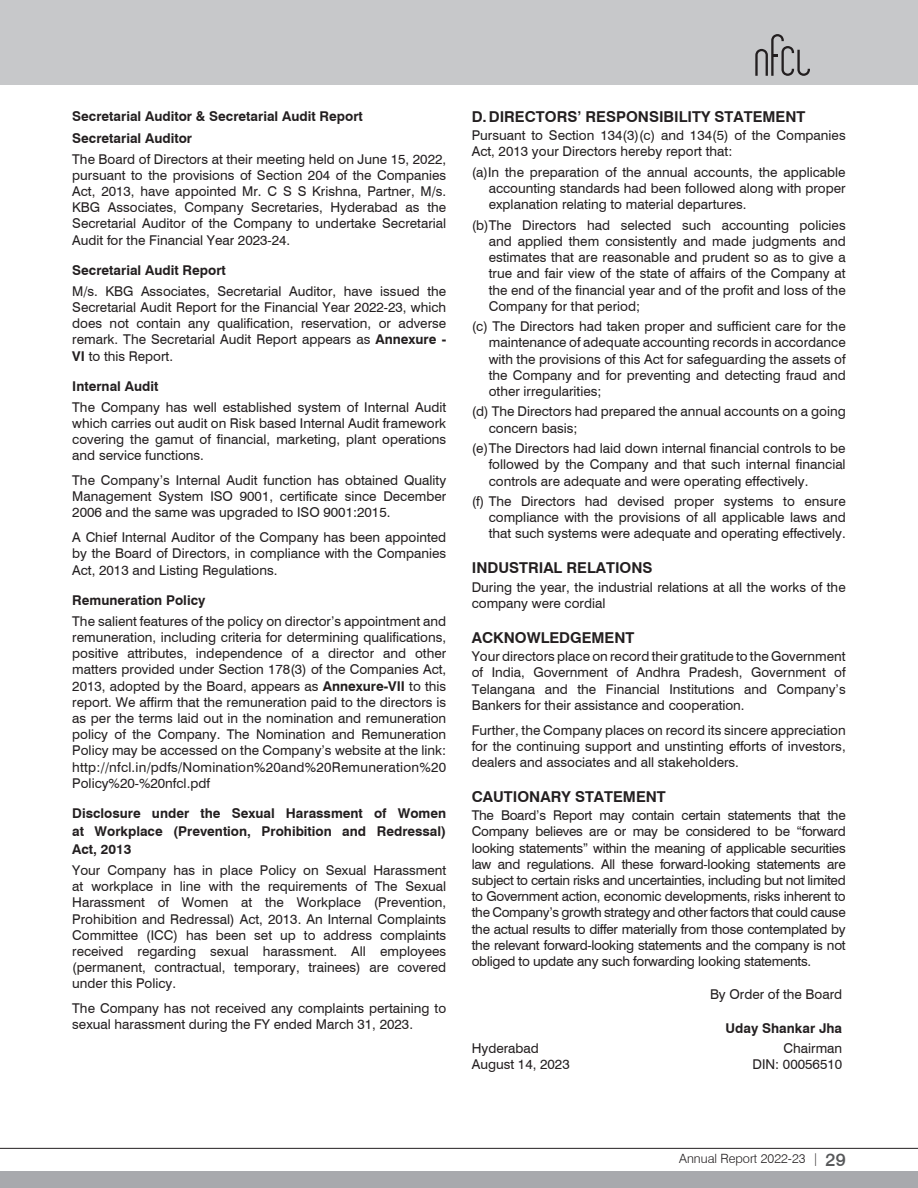
<style>
.page{position:relative;width:918px;height:1188px;background:#fff}
.page>*{position:absolute;margin:0;border:0;box-sizing:border-box;transform-origin:0 0}
.t1{font:700 15px "Swiss 721 Cyrillic BT";color:#231f20}
.t2{font:13.5px/16.2px "Swiss 721 Cyrillic BT";color:#231f20;text-align:justify}
.t3{font:700 13.5px/18px "Swiss 721 Cyrillic BT";color:#231f20}
.t4{font:300 12.75px "Swiss 721 BT";color:#231f20}
.s1{font-weight:700}
.s2{font-weight:500;font-size:18px;color:#57585a}
</style>
<div class="page">
<div style="left:0;top:0;width:918px;height:85px;background:#c7c8ca"></div>
<div style="left:0;top:1171px;width:918px;height:17px;background:#a8a9ad"></div>
<hr style="left:0;top:1148px;width:918px;height:1px;background:#231f20">
<svg style="left:755px;top:34px;width:55px;height:42px"></svg>
<p class="t3" style="left:72px;top:105px;width:292px;line-height:22.2px">Secretarial Auditor &amp; Secretarial Audit Report<br>Secretarial Auditor</p>
<p class="t2" style="left:72px;top:151px;width:375px">The Board of Directors at their meeting held on June 15, 2022, pursuant to the provisions of Section 204 of the Companies Act, 2013, have appointed Mr. C S S Krishna, Partner, M/s.<br>KBG Associates, Company Secretaries, Hyderabad as the Secretarial Auditor of the Company to undertake Secretarial Audit for the Financial Year 2023-24.</p>
<p class="t3" style="left:72px;top:261px;width:155px">Secretarial Audit Report</p>
<p class="t2" style="left:72px;top:283px;width:375px">M/s. KBG Associates, Secretarial Auditor, have issued the Secretarial Audit Report for the Financial Year 2022-23, which does not contain any qualification, reservation, or adverse remark. The Secretarial Audit Report appears as <span class="s1">Annexure - VI</span> to this Report.</p>
<p class="t3" style="left:72px;top:377px;width:88px">Internal Audit</p>
<p class="t2" style="left:72px;top:399px;width:375px">The Company has well established system of Internal Audit which carries out audit on Risk based Internal Audit framework covering the gamut of financial, marketing, plant operations and service functions.</p>
<p class="t2" style="left:72px;top:472px;width:375px">The Company’s Internal Audit function has obtained Quality Management System ISO 9001, certificate since December 2006 and the same was upgraded to ISO 9001:2015.</p>
<p class="t2" style="left:72px;top:529px;width:375px">A Chief Internal Auditor of the Company has been appointed by the Board of Directors, in compliance with the Companies Act, 2013 and Listing Regulations.</p>
<p class="t3" style="left:72px;top:591px;width:135px">Remuneration Policy</p>
<p class="t2" style="left:72px;top:613px;width:375px">The salient features of the policy on director’s appointment and remuneration, including criteria for determining qualifications, positive attributes, independence of a director and other matters provided under Section 178(3) of the Companies Act, 2013, adopted by the Board, appears as <span class="s1">Annexure-VII</span> to this report. We affirm that the remuneration paid to the directors is as per the terms laid out in the nomination and remuneration policy of the Company. The Nomination and Remuneration Policy may be accessed on the Company’s website at the link: http://nfcl.in/pdfs/Nomination%20and%20Remuneration%20<br>Policy%20-%20nfcl.pdf</p>
<p class="t3" style="left:72px;top:805px;width:375px;text-align:justify">Disclosure under the Sexual Harassment of Women at Workplace (Prevention, Prohibition and Redressal)<br>Act, 2013</p>
<p class="t2" style="left:72px;top:862px;width:375px">Your Company has in place Policy on Sexual Harassment at workplace in line with the requirements of The Sexual Harassment of Women at the Workplace (Prevention, Prohibition and Redressal) Act, 2013. An Internal Complaints Committee (ICC) has been set up to address complaints received regarding sexual harassment. All employees (permanent, contractual, temporary, trainees) are covered under this Policy.</p>
<p class="t2" style="left:72px;top:1000px;width:375px">The Company has not received any complaints pertaining to sexual harassment during the FY ended March 31, 2023.</p>
<p class="t1" style="left:472px;top:108px;width:335px">D.DIRECTORS’ RESPONSIBILITY STATEMENT</p>
<p class="t2" style="left:472px;top:127px;width:375px">Pursuant to Section 134(3)(c) and 134(5) of the Companies<br>Act, 2013 your Directors hereby report that:</p>
<p class="t2" style="left:489px;top:164px;width:358px;text-indent:-17px">(a)In the preparation of the annual accounts, the applicable accounting standards had been followed along with proper explanation relating to material departures.</p>
<p class="t2" style="left:489px;top:217px;width:358px;text-indent:-17px">(b)The Directors had selected such accounting policies and applied them consistently and made judgments and estimates that are reasonable and prudent so as to give a true and fair view of the state of affairs of the Company at the end of the financial year and of the profit and loss of the Company for that period;</p>
<p class="t2" style="left:489px;top:318px;width:358px;text-indent:-17px">(c) The Directors had taken proper and sufficient care for the maintenance of adequate accounting records in accordance with the provisions of this Act for safeguarding the assets of the Company and for preventing and detecting fraud and other irregularities;</p>
<p class="t2" style="left:489px;top:403px;width:358px;text-indent:-17px">(d) The Directors had prepared the annual accounts on a going concern basis;</p>
<p class="t2" style="left:489px;top:440px;width:358px;text-indent:-17px">(e)The Directors had laid down internal financial controls to be followed by the Company and that such internal financial controls are adequate and were operating effectively.</p>
<p class="t2" style="left:489px;top:493px;width:358px;text-indent:-17px">(f) The Directors had devised proper systems to ensure compliance with the provisions of all applicable laws and that such systems were adequate and operating effectively.</p>
<p class="t1" style="left:472px;top:559px;width:182px">INDUSTRIAL RELATIONS</p>
<p class="t2" style="left:472px;top:579px;width:375px">During the year, the industrial relations at all the works of the company were cordial</p>
<p class="t1" style="left:472px;top:628px;width:164px">ACKNOWLEDGEMENT</p>
<p class="t2" style="left:472px;top:648px;width:375px">Your directors place on record their gratitude to the Government of India, Government of Andhra Pradesh, Government of Telangana and the Financial Institutions and Company’s Bankers for their assistance and cooperation.</p>
<p class="t2" style="left:472px;top:722px;width:375px">Further, the Company places on record its sincere appreciation for the continuing support and unstinting efforts of investors, dealers and associates and all stakeholders.</p>
<p class="t1" style="left:472px;top:788px;width:196px">CAUTIONARY STATEMENT</p>
<p class="t2" style="left:472px;top:807px;width:376px">The Board’s Report may contain certain statements that the Company believes are or may be considered to be “forward looking statements” within the meaning of applicable securities law and regulations. All these forward-looking statements are subject to certain risks and uncertainties, including but not limited to Government action, economic developments, risks inherent to the Company’s growth strategy and other factors that could cause the actual results to differ materially from those contemplated by the relevant forward-looking statements and the company is not obliged to update any such forwarding looking statements.</p>
<p class="t2" style="left:710px;top:986px;width:134px">By Order of the Board</p>
<p class="t3" style="left:726px;top:1019px;width:118px">Uday Shankar Jha</p>
<p class="t2" style="left:472px;top:1040px;width:69px">Hyderabad</p>
<p class="t2" style="left:784px;top:1040px;width:60px">Chairman</p>
<p class="t2" style="left:472px;top:1056px;width:100px">August 14, 2023</p>
<p class="t2" style="left:753px;top:1056px;width:91px">DIN: 00056510</p>
<p class="t4" style="left:679px;top:1151px;width:168px">Annual Report 2022-23 | <span class="s2">29</span></p>
</div>
